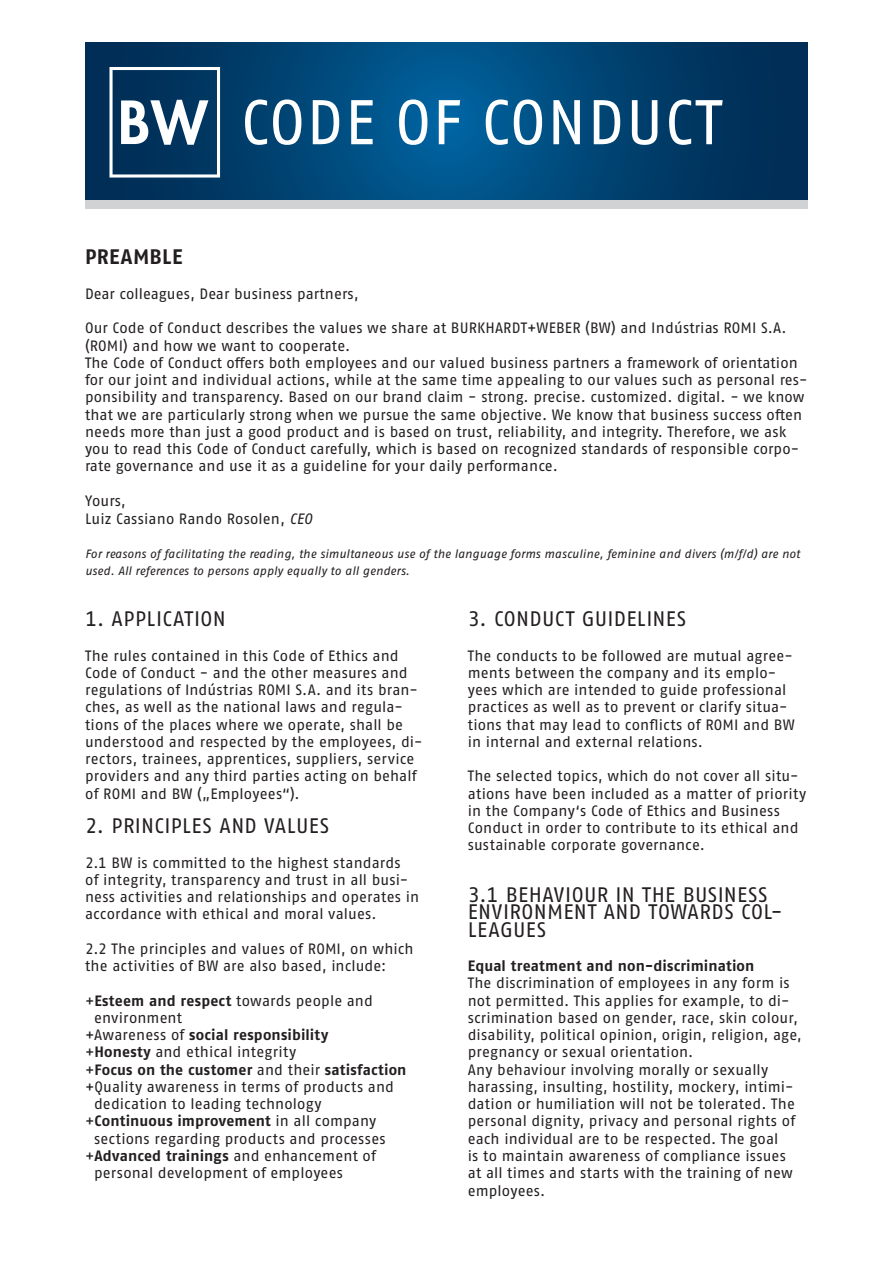
<style>
.page{position:relative;width:893px;height:1263px;background:#fff}
.page>*{position:absolute;margin:0;border:0;box-sizing:border-box;transform-origin:0 0}
.t1{font:63px "Fago OT";letter-spacing:.02em;color:#fff}
.t2{font:21px/17.2px "Fago OT";letter-spacing:.02em;color:#231f20}
.t3{font:700 21px "Fago OT";letter-spacing:.015em;color:#231f20}
.t4{font:15px/17.2px "Fago OT";letter-spacing:.01em;color:#231f20}
.t5{font:700 15px "Fago OT";letter-spacing:.01em;color:#231f20}
.t6{font:italic 12px/17.2px "Fago OT";letter-spacing:.01em;color:#231f20}
.s1{font-style:italic}
.s2{font-weight:700}
.s3{font-weight:400}
</style>
<div class="page">
<svg style="left:85px;top:43px;width:723px;height:157px;background:#004473"></svg>
<div style="left:85px;top:200px;width:723px;height:8px;background:#d1d2d4"></div>
<svg style="left:109px;top:67px;width:111px;height:111px"></svg>
<p class="t1" style="left:241px;top:84px;width:482px">CODE OF CONDUCT</p>
<p class="t3" style="left:85px;top:244px;width:99px">PREAMBLE</p>
<p class="t4" style="left:85px;top:285px;width:275px">Dear colleagues, Dear business partners,</p>
<p class="t4" style="left:85px;top:320px;width:724px">Our Code of Conduct describes the values we share at BURKHARDT+WEBER (BW) and Indústrias ROMI S.A. (ROMI) and how we want to cooperate.<br>The Code of Conduct offers both employees and our valued business partners a framework of orientation for our joint and individual actions, while at the same time appealing to our values such as personal res&shy;ponsibility and transparency. Based on our brand claim - strong. precise. customized. digital. - we know that we are particularly strong when we pursue the same objective. We know that business success often needs more than just a good product and is based on trust, reliability, and integrity. Therefore, we ask you to read this Code of Conduct carefully, which is based on recognized standards of responsible corpo&shy;rate governance and use it as a guideline for your daily performance.</p>
<p class="t4" style="left:85px;top:492px;width:229px;line-height:18px">Yours,<br>Luiz Cassiano Rando Rosolen, <span class="s1">CEO</span></p>
<p class="t6" style="left:85px;top:545px;width:716px">For reasons of facilitating the reading, the simultaneous use of the language forms masculine, feminine and divers (m/f/d) are not used. All references to persons apply equally to all genders.</p>
<p class="t2" style="left:85px;top:610px;width:142px">1. APPLICATION</p>
<p class="t4" style="left:85px;top:647px;width:339px">The rules contained in this Code of Ethics and Code of Conduct - and the other measures and regulations of Indústrias ROMI S.A. and its bran&shy;ches, as well as the national laws and regula&shy;tions of the places where we operate, shall be understood and respected by the employees, di&shy;rectors, trainees, apprentices, suppliers, service providers and any third parties acting on behalf of ROMI and BW („Employees“).</p>
<p class="t2" style="left:85px;top:817px;width:246px">2. PRINCIPLES AND VALUES</p>
<p class="t4" style="left:85px;top:854px;width:336px">2.1 BW is committed to the highest standards<br>of integrity, transparency and trust in all busi&shy;ness activities and relationships and operates in accordance with ethical and moral values.</p>
<p class="t4" style="left:85px;top:940px;width:330px">2.2 The principles and values of ROMI, on which the activities of BW are also based, include:</p>
<p class="t4" style="left:85px;top:992px;width:289px">+<span class="s2">Esteem and respect</span> towards people and</p>
<p class="t4" style="left:94px;top:1009px;width:90px">environment</p>
<p class="t5" style="left:85px;top:1026px;width:245px"><span class="s3">+Awareness of</span> social responsibility</p>
<p class="t4" style="left:85px;top:1043px;width:213px">+<span class="s2">Honesty</span> and ethical integrity</p>
<p class="t5" style="left:85px;top:1060px;width:323px"><span class="s3">+</span>Focus on the customer <span class="s3">and their</span> satisfaction</p>
<p class="t4" style="left:85px;top:1078px;width:310px">+Quality awareness in terms of products and</p>
<p class="t4" style="left:94px;top:1095px;width:229px">dedication to leading technology</p>
<p class="t5" style="left:85px;top:1112px;width:293px"><span class="s3">+</span>Continuous improvement <span class="s3">in all company</span></p>
<p class="t4" style="left:94px;top:1130px;width:293px">sections regarding products and processes</p>
<p class="t4" style="left:85px;top:1147px;width:293px">+<span class="s2">Advanced trainings</span> and enhancement of</p>
<p class="t4" style="left:94px;top:1164px;width:251px">personal development of employees</p>
<p class="t2" style="left:468px;top:610px;width:220px">3. CONDUCT GUIDELINES</p>
<p class="t4" style="left:468px;top:647px;width:329px">The conducts to be followed are mutual agree&shy;ments between the company and its emplo&shy;yees which are intended to guide professional practices as well as to prevent or clarify situa&shy;tions that may lead to conflicts of ROMI and BW in internal and external relations.</p>
<p class="t4" style="left:468px;top:767px;width:340px">The selected topics, which do not cover all situ&shy;ations have been included as a matter of priority in the Company‘s Code of Ethics and Business Conduct in order to contribute to its ethical and sustainable corporate governance.</p>
<p class="t2" style="left:468px;top:886px;width:316px">3.1 BEHAVIOUR IN THE BUSINESS<br>ENVIRONMENT AND TOWARDS COL-<br>LEAGUES</p>
<p class="t4" style="left:468px;top:957px;width:336px"><span class="s2">Equal treatment and non-discrimination<br></span>The discrimination of employees in any form is not permitted. This applies for example, to di&shy;scrimination based on gender, race, skin colour, disability, political opinion, origin, religion, age, pregnancy or sexual orientation.<br>Any behaviour involving morally or sexually harassing, insulting, hostility, mockery, intimi&shy;dation or humiliation will not be tolerated. The personal dignity, privacy and personal rights of each individual are to be respected. The goal<br>is to maintain awareness of compliance issues at all times and starts with the training of new employees.</p>
</div>
